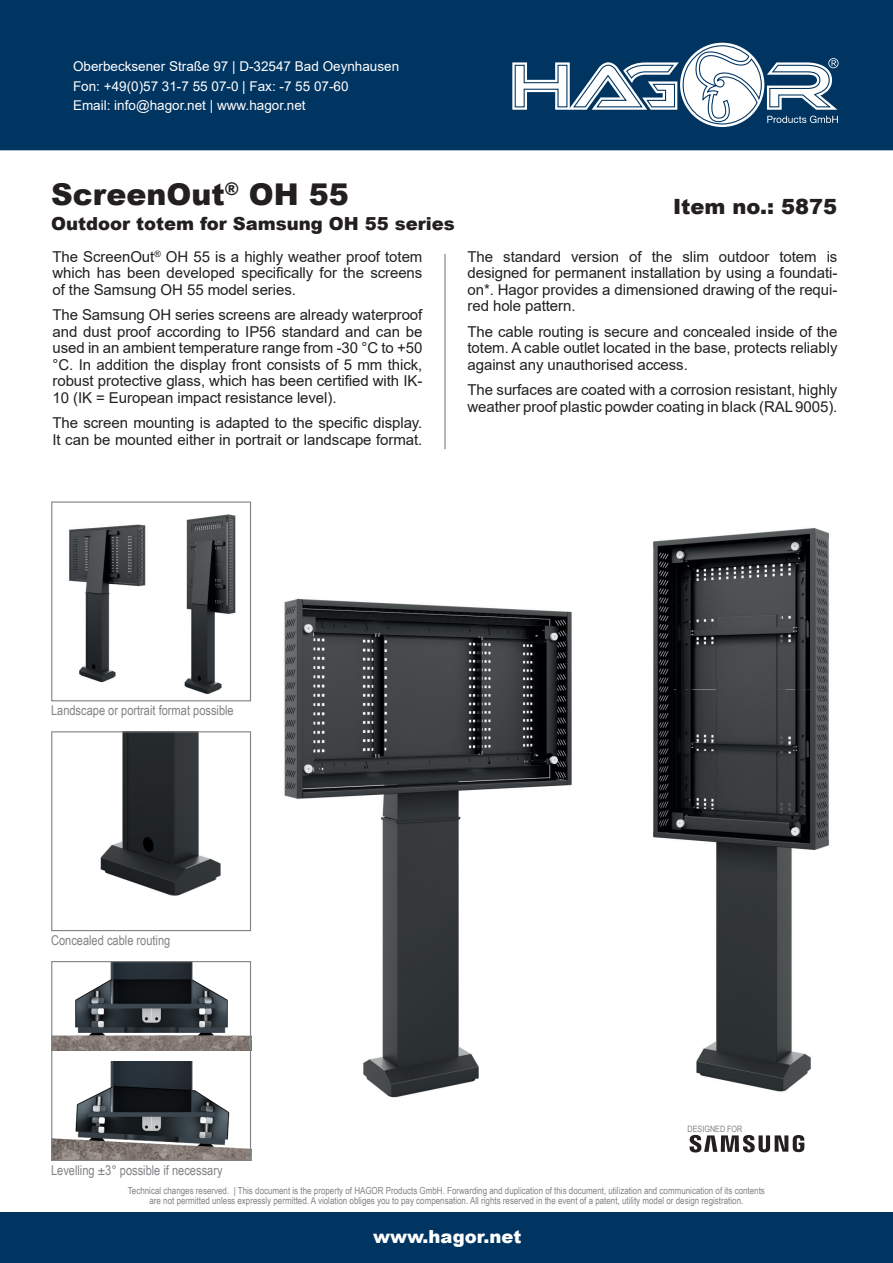
<style>
.page{position:relative;width:893px;height:1263px;background:#fff}
.page>*{position:absolute;margin:0;border:0;box-sizing:border-box;transform-origin:0 0}
.t1{font:900 30px "Arial";color:#231f20}
.t2{font:900 21px "Arial";color:#231f20}
.t3{font:900 18px "Arial";color:#231f20}
.t4{font:900 18px "Arial";color:#fff}
.t5{font:15px/16.5px "Arial";letter-spacing:-.005em;color:#231f20;text-align:justify}
.t6{font:13.5px/19.5px "Arial";color:#fff}
.t7{font:13.5px "Arial Narrow";color:#808285}
.t8{font:9.75px/10.5px "Arial Narrow";color:#808285;text-align:center}
.t9{font:8.7px "Arial Narrow";color:#808285}
</style>
<div class="page">
<div style="left:0;top:1213px;width:893px;height:50px;background:#003562"></div>
<div style="left:0;top:0;width:893px;height:150px;background:#003562"></div>
<svg style="left:502px;top:39px;width:358px;height:93px"></svg>
<img style="left:53px;top:1062px;width:196px;height:97px">
<img style="left:53px;top:963px;width:196px;height:87px">
<img style="left:284px;top:598px;width:288px;height:500px">
<img style="left:653px;top:528px;width:176px;height:564px">
<svg style="left:690px;top:1135px;width:114px;height:17px"></svg>
<hr style="left:444px;top:254px;width:2px;height:195px;background:#9d9fa2">
<div style="left:51px;top:961px;width:200px;height:200px;border:1px solid #808285"></div>
<img style="left:100px;top:733px;width:121px;height:163px">
<div style="left:51px;top:731px;width:200px;height:200px;border:1px solid #808285"></div>
<div style="left:51px;top:501px;width:200px;height:200px;border:1px solid #808285"></div>
<img style="left:184px;top:514px;width:52px;height:180px">
<img style="left:69px;top:524px;width:77px;height:159px">
<p class="t6" style="left:73px;top:57px;width:328px">Oberbecksener Straße 97 | D-32547 Bad Oeynhausen<br>Fon: +49(0)57 31-7 55 07-0 | Fax: -7 55 07-60<br>Email: info@hagor.net | www.hagor.net</p>
<h1 class="t1" style="left:51px;top:172px;width:299px">ScreenOut<sup>®</sup> OH 55</h1>
<p class="t3" style="left:51px;top:211px;width:405px">Outdoor totem for Samsung OH 55 series</p>
<p class="t5" style="left:53px;top:248px;width:371px">The ScreenOut<sup>®</sup> OH 55 is a highly weather proof totem which has been developed specifically for the screens of the Samsung OH 55 model series.</p>
<p class="t5" style="left:53px;top:307px;width:371px">The Samsung OH series screens are already waterproof and dust proof according to IP56 standard and can be used in an ambient temperature range from -30 °C to +50 °C. In addition the display front consists of 5 mm thick, robust protective glass, which has been certified with IK-10 (IK = European impact resistance level).</p>
<p class="t5" style="left:53px;top:415px;width:371px">The screen mounting is adapted to the specific display.<br>It can be mounted either in portrait or landscape format.</p>
<h2 class="t2" style="left:673px;top:191px;width:166px">Item no.: 5875</h2>
<p class="t5" style="left:468px;top:248px;width:371px">The standard version of the slim outdoor totem is designed for permanent installation by using a foundati&shy;on*. Hagor provides a dimensioned drawing of the requi&shy;red hole pattern.</p>
<p class="t5" style="left:468px;top:323px;width:371px">The cable routing is secure and concealed inside of the totem. A cable outlet located in the base, protects reliably against any unauthorised access.</p>
<p class="t5" style="left:468px;top:382px;width:371px">The surfaces are coated with a corrosion resistant, highly weather proof plastic powder coating in black (RAL 9005).</p>
<p class="t7" style="left:51px;top:701px;width:184px">Landscape or portrait format possible</p>
<p class="t7" style="left:51px;top:930px;width:121px">Concealed cable routing</p>
<p class="t7" style="left:51px;top:1160px;width:173px">Levelling ±3° possible if necessary</p>
<p class="t9" style="left:688px;top:1122px;width:56px">DESIGNED FOR</p>
<p class="t8" style="left:128px;top:1184px;width:638px">Technical changes reserved. | This document is the property of HAGOR Products GmbH. Forwarding and duplication of this document, utilization and communication of its contents are not permitted unless expressly permitted. A violation obliges you to pay compensation. All rights reserved in the event of a patent, utility model or design registration.</p>
<p class="t4" style="left:373px;top:1223px;width:150px">www.hagor.net</p>
</div>
